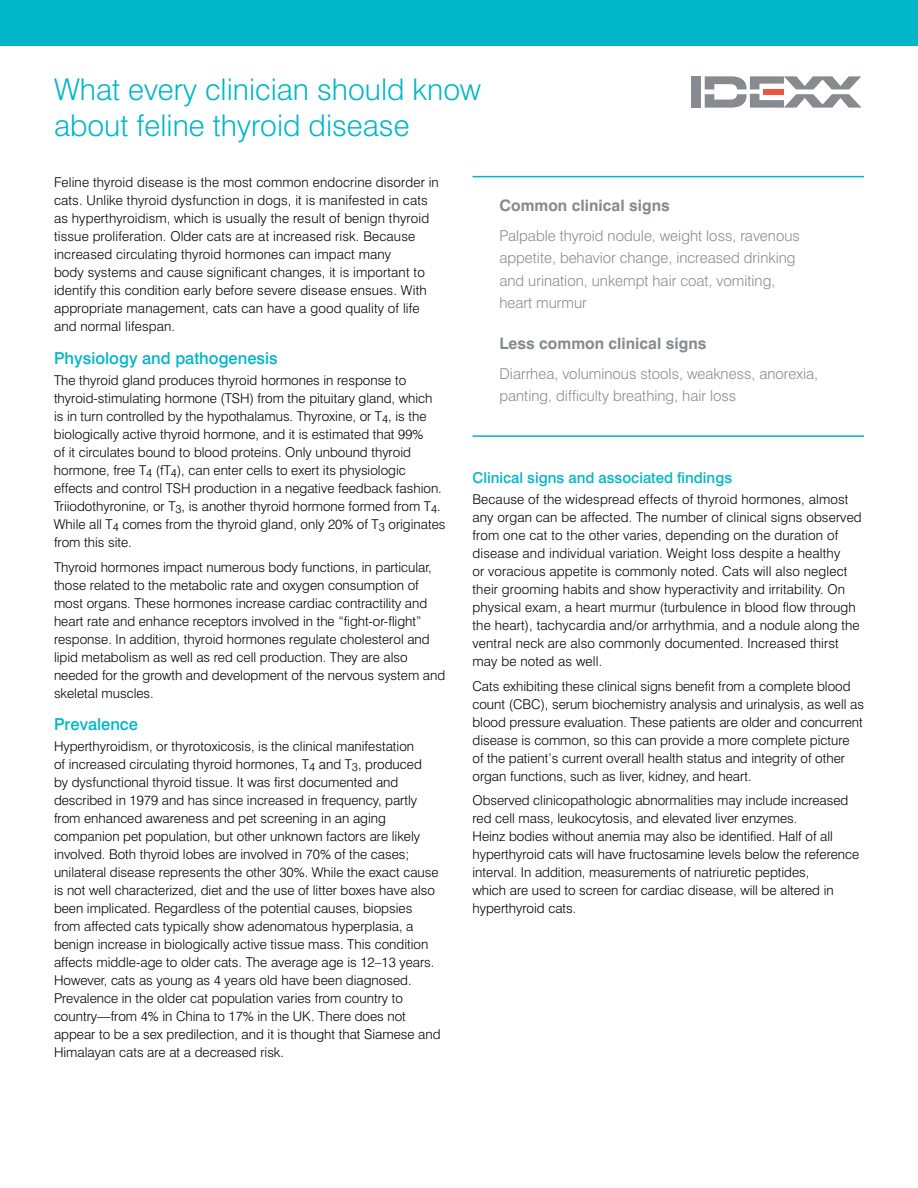
<style>
.page{position:relative;width:918px;height:1188px;background:#fff}
.page>*{position:absolute;margin:0;border:0;box-sizing:border-box;transform-origin:0 0}
.t1{font:300 30px/36px "Swiss 721 BT";color:#00b7c9}
.t2{font:500 16.5px "Swiss 721 BT";color:#00b7c9}
.t3{font:700 15.75px "Swiss 721 BT";color:#878a8f}
.t4{font:300 15px/22.5px "Swiss 721 BT";color:#878a8f}
.t5{font:500 15px "Swiss 721 BT";color:#00b7c9}
.t6{font:300 13.5px/18px "Swiss 721 BT";color:#000}
</style>
<div class="page">
<div style="left:0;top:0;width:918px;height:46px;background:#00b7c9"></div>
<div style="left:691px;top:76px;width:10px;height:32px;background:#878a8f"></div>
<svg style="left:705px;top:76px;width:157px;height:32px"></svg>
<hr style="left:472px;top:176px;width:392px;height:1px;background:#00b7c9">
<hr style="left:472px;top:435px;width:392px;height:2px;background:#00b7c9">
<h1 class="t1" style="left:54px;top:72px;width:428px">What every clinician should know about feline thyroid disease</h1>
<p class="t6" style="left:54px;top:174px;width:386px">Feline thyroid disease is the most common endocrine disorder in cats. Unlike thyroid dysfunction in dogs, it is manifested in cats as hyperthyroidism, which is usually the result of benign thyroid tissue proliferation. Older cats are at increased risk. Because increased circulating thyroid hormones can impact many<br>body systems and cause significant changes, it is important to identify this condition early before severe disease ensues. With appropriate management, cats can have a good quality of life and normal lifespan.</p>
<p class="t2" style="left:54px;top:348px;width:225px">Physiology and pathogenesis</p>
<p class="t6" style="left:54px;top:371px;width:393px">The thyroid gland produces thyroid hormones in response to thyroid-stimulating hormone (TSH) from the pituitary gland, which<br>is in turn controlled by the hypothalamus. Thyroxine, or T<sub>4</sub>, is the biologically active thyroid hormone, and it is estimated that 99%<br>of it circulates bound to blood proteins. Only unbound thyroid hormone, free T<sub>4</sub> (fT<sub>4</sub>), can enter cells to exert its physiologic effects and control TSH production in a negative feedback fashion.<br>Triiodothyronine, or T<sub>3</sub>, is another thyroid hormone formed from T<sub>4</sub>.<br>While all T<sub>4</sub> comes from the thyroid gland, only 20% of T<sub>3</sub> originates from this site.</p>
<p class="t6" style="left:54px;top:558px;width:393px">Thyroid hormones impact numerous body functions, in particular, those related to the metabolic rate and oxygen consumption of most organs. These hormones increase cardiac contractility and heart rate and enhance receptors involved in the “fight-or-flight” response. In addition, thyroid hormones regulate cholesterol and lipid metabolism as well as red cell production. They are also needed for the growth and development of the nervous system and skeletal muscles.</p>
<p class="t2" style="left:54px;top:714px;width:86px">Prevalence</p>
<p class="t6" style="left:54px;top:737px;width:388px">Hyperthyroidism, or thyrotoxicosis, is the clinical manifestation<br>of increased circulating thyroid hormones, T<sub>4</sub> and T<sub>3</sub>, produced<br>by dysfunctional thyroid tissue. It was first documented and described in 1979 and has since increased in frequency, partly from enhanced awareness and pet screening in an aging companion pet population, but other unknown factors are likely involved. Both thyroid lobes are involved in 70% of the cases; unilateral disease represents the other 30%. While the exact cause is not well characterized, diet and the use of litter boxes have also been implicated. Regardless of the potential causes, biopsies from affected cats typically show adenomatous hyperplasia, a benign increase in biologically active tissue mass. This condition affects middle-age to older cats. The average age is 12–13 years.<br>However, cats as young as 4 years old have been diagnosed.<br>Prevalence in the older cat population varies from country to country—from 4% in China to 17% in the UK. There does not appear to be a sex predilection, and it is thought that Siamese and Himalayan cats are at a decreased risk.</p>
<p class="t3" style="left:500px;top:196px;width:172px">Common clinical signs</p>
<p class="t4" style="left:500px;top:224px;width:302px">Palpable thyroid nodule, weight loss, ravenous appetite, behavior change, increased drinking and urination, unkempt hair coat, vomiting, heart murmur</p>
<p class="t3" style="left:500px;top:334px;width:208px">Less common clinical signs</p>
<p class="t4" style="left:500px;top:362px;width:320px">Diarrhea, voluminous stools, weakness, anorexia, panting, difficulty breathing, hair loss</p>
<p class="t5" style="left:472px;top:469px;width:261px">Clinical signs and associated findings</p>
<p class="t6" style="left:472px;top:490px;width:391px">Because of the widespread effects of thyroid hormones, almost any organ can be affected. The number of clinical signs observed from one cat to the other varies, depending on the duration of disease and individual variation. Weight loss despite a healthy<br>or voracious appetite is commonly noted. Cats will also neglect their grooming habits and show hyperactivity and irritability. On physical exam, a heart murmur (turbulence in blood flow through the heart), tachycardia and/or arrhythmia, and a nodule along the ventral neck are also commonly documented. Increased thirst may be noted as well.</p>
<p class="t6" style="left:472px;top:677px;width:393px">Cats exhibiting these clinical signs benefit from a complete blood count (CBC), serum biochemistry analysis and urinalysis, as well as blood pressure evaluation. These patients are older and concurrent disease is common, so this can provide a more complete picture of the patient’s current overall health status and integrity of other organ functions, such as liver, kidney, and heart.</p>
<p class="t6" style="left:472px;top:791px;width:388px">Observed clinicopathologic abnormalities may include increased red cell mass, leukocytosis, and elevated liver enzymes.<br>Heinz bodies without anemia may also be identified. Half of all hyperthyroid cats will have fructosamine levels below the reference interval. In addition, measurements of natriuretic peptides,<br>which are used to screen for cardiac disease, will be altered in hyperthyroid cats.</p>
</div>
